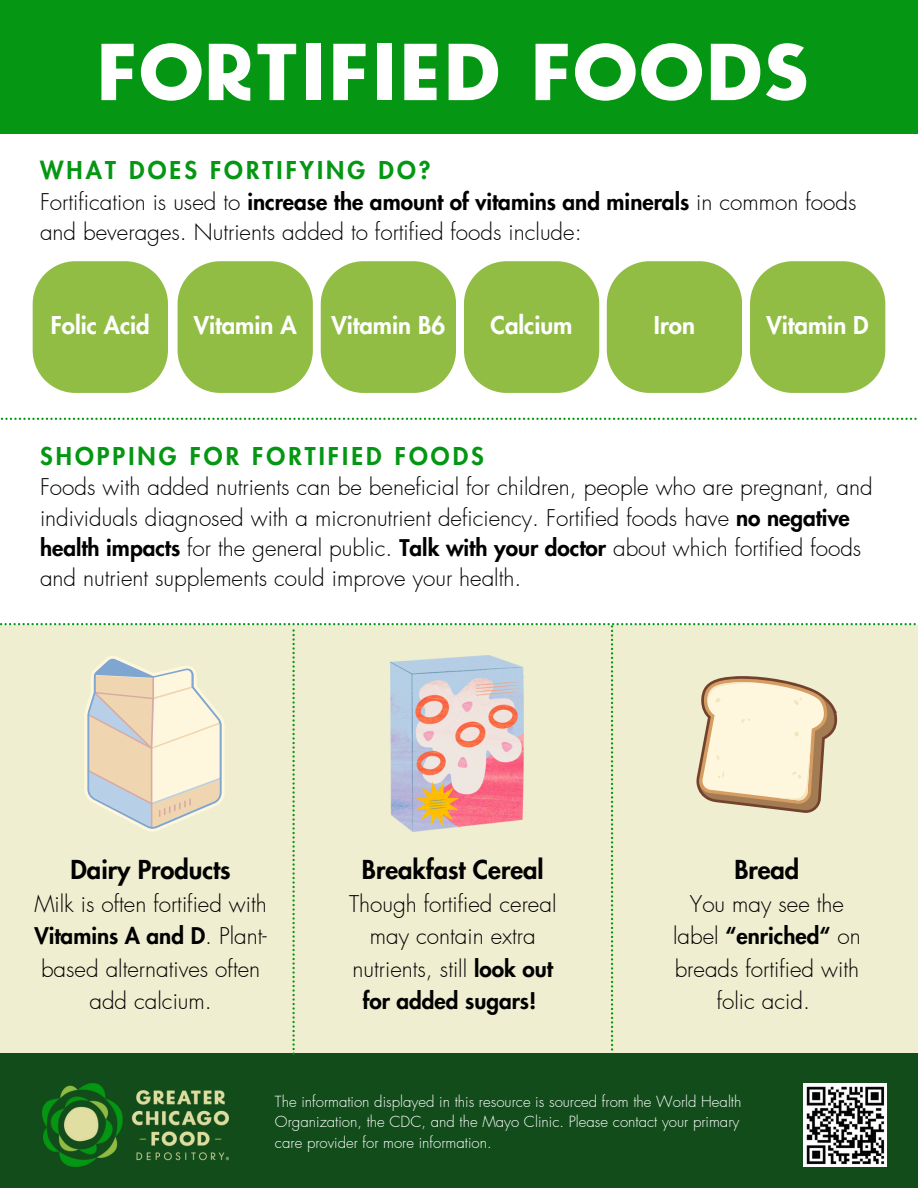
<style>
.page{position:relative;width:918px;height:1188px;background:#fff}
.page>*{position:absolute;margin:0;border:0;box-sizing:border-box;transform-origin:0 0}
.t1{font:80.55px "Nourish Display";letter-spacing:.225em;color:#fff}
.t2{font:800 25.5px "Futura LT Pro";color:#000}
.t3{font:800 24px "Futura LT Pro";letter-spacing:.13em;color:#059713}
.t4{font:800 24px "Futura LT Pro";color:#fff}
.t5{font:300 22.5px/32.7px "Futura LT Pro";color:#000;text-align:center}
.t6{font:300 15px/20.2px "Futura LT Pro";color:#fff}
.s1{font-weight:800}
</style>
<div class="page">
<div style="left:0;top:0;width:918px;height:134px;background:#059713"></div>
<div style="left:0;top:1054px;width:918px;height:134px;background:#124c1b"></div>
<img style="left:804px;top:1084px;width:83px;height:83px">
<svg style="left:0;top:418px;width:917px;height:2px"></svg>
<img style="left:43px;top:1084px;width:185px;height:83px">
<svg style="left:0;top:623px;width:918px;height:432px;background:#eae7ca"></svg>
<svg style="left:33px;top:261px;width:135px;height:132px;background:#9ac255"></svg>
<svg style="left:178px;top:261px;width:135px;height:132px;background:#9ac255"></svg>
<svg style="left:321px;top:261px;width:135px;height:132px;background:#9ac255"></svg>
<svg style="left:464px;top:261px;width:135px;height:132px;background:#9ac255"></svg>
<svg style="left:607px;top:261px;width:135px;height:132px;background:#9ac255"></svg>
<svg style="left:750px;top:261px;width:135px;height:132px;background:#9ac255"></svg>
<h3 class="t1" style="left:95px;top:20px;width:709px">FORTIFIED FOODS</h3>
<h2 class="t3" style="left:40px;top:159px;width:392px">WHAT DOES FORTIFYING DO?</h2>
<h2 class="t5" style="left:40px;top:187px;width:818px;line-height:30.3px;text-align:left">Fortification is used to <span class="s1">increase the amount of vitamins and minerals</span> in common foods and beverages. Nutrients added to fortified foods include:</h2>
<p class="t4" style="left:51px;top:315px;width:101px">Folic Acid</p>
<p class="t4" style="left:194px;top:315px;width:104px">Vitamin A</p>
<h3 class="t4" style="left:331px;top:315px;width:115px">Vitamin B6</h3>
<p class="t4" style="left:491px;top:315px;width:83px">Calcium</p>
<p class="t4" style="left:654px;top:315px;width:43px">Iron</p>
<p class="t4" style="left:767px;top:315px;width:104px">Vitamin D</p>
<h2 class="t3" style="left:40px;top:445px;width:445px">SHOPPING FOR FORTIFIED FOODS</h2>
<h2 class="t5" style="left:40px;top:473px;width:834px;line-height:30.3px;text-align:left">Foods with added nutrients can be beneficial for children, people who are pregnant, and individuals diagnosed with a micronutrient deficiency. Fortified foods have <span class="s1">no negative health impacts</span> for the general public. <span class="s1">Talk with your doctor</span> about which fortified foods and nutrient supplements could improve your health.</h2>
<h2 class="t2" style="left:70px;top:858px;width:162px">Dairy Products</h2>
<h2 class="t5" style="left:34px;top:888px;width:234px">Milk is often fortified with<br><span class="s1">Vitamins A and D</span>. Plant&shy;based alternatives often add calcium.</h2>
<h2 class="t2" style="left:362px;top:858px;width:183px">Breakfast Cereal</h2>
<h2 class="t5" style="left:349px;top:888px;width:209px">Though fortified cereal may contain extra nutrients, still <span class="s1">look out for added sugars!</span></h2>
<p class="t2" style="left:734px;top:858px;width:67px">Bread</p>
<h3 class="t5" style="left:673px;top:888px;width:189px">You may see the label <span class="s1">“enriched“</span> on breads fortified with folic acid.</h3>
<h1 class="t6" style="left:275px;top:1092px;width:468px">The information displayed in this resource is sourced from the World Health<br>Organization, the CDC, and the Mayo Clinic. Please contact your primary care provider for more information.</h1>
</div>
